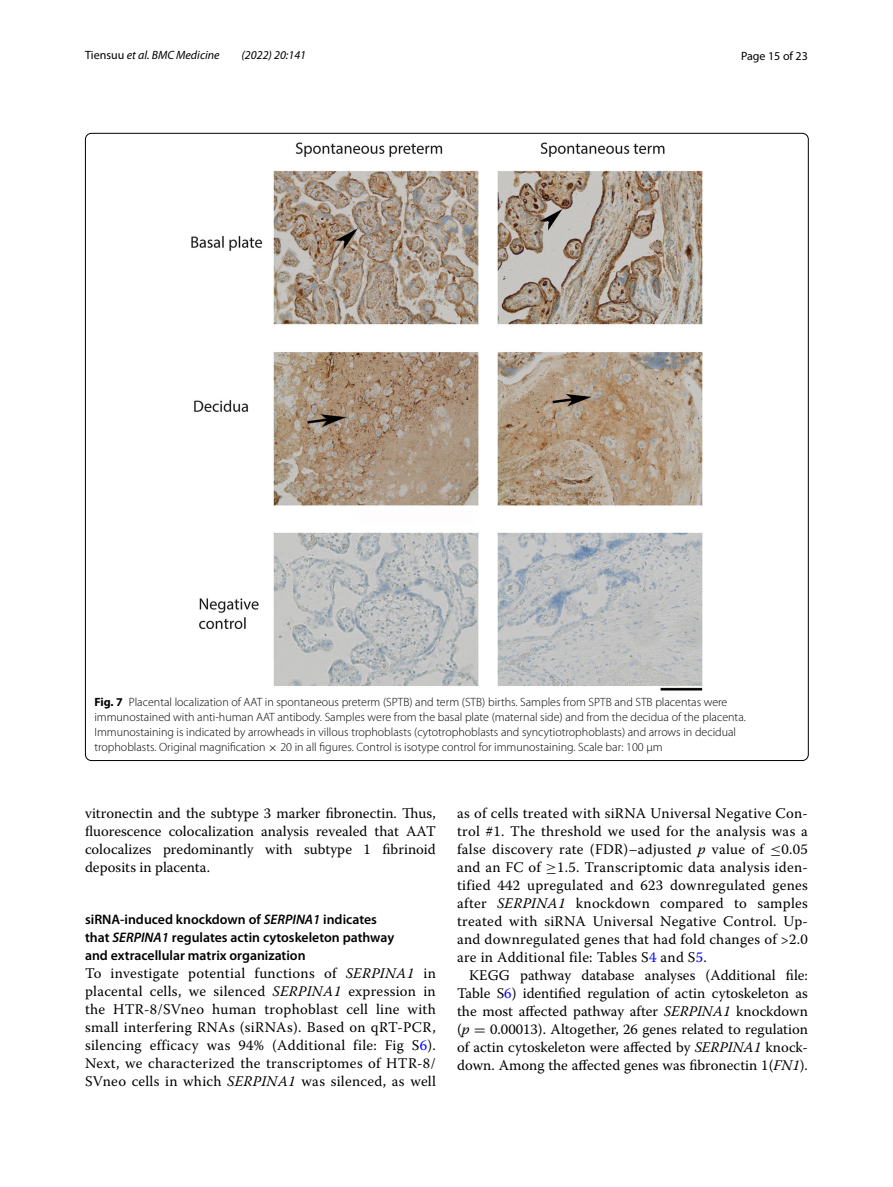
<style>
.page{position:relative;width:893px;height:1187px;background:#fff}
.page>*{position:absolute;margin:0;border:0;box-sizing:border-box;transform-origin:0 0}
.t1{font:14.7px/18px "Warnock Pro";letter-spacing:.015em;color:#000;text-align:justify}
.t2{font:600 13.8px/18px "Myriad Pro";color:#000}
.t3{font:300 12px/15px "Myriad Pro";color:#000}
.t4{font:italic 12px "Myriad Pro";color:#000}
.t5{font:12px "Myriad Pro";color:#000}
.s1{font-style:normal}
.s2{font-weight:700}
.s3{font-family:"MTSY";font-weight:400}
.s4{font-style:italic}
.s5{color:#00f}
.s6{font-family:"MTSY"}
</style>
<div class="page">
<img style="left:192px;top:142px;width:510px;height:548px">
<p class="t4" style="left:85px;top:48px;width:136px"><span class="s1">Tiensuu</span> et al. BMC Medicine</p>
<p class="t4" style="left:242px;top:48px;width:66px">(2022) 20:141</p>
<p class="t5" style="left:741px;top:48px;width:68px">Page 15 of 23</p>
<p class="t3" style="left:94px;top:694px;width:653px"><span class="s2">Fig. 7</span> Placental localization of AAT in spontaneous preterm (SPTB) and term (STB) births. Samples from SPTB and STB placentas were immunostained with anti-human AAT antibody. Samples were from the basal plate (maternal side) and from the decidua of the placenta.<br>Immunostaining is indicated by arrowheads in villous trophoblasts (cytotrophoblasts and syncytiotrophoblasts) and arrows in decidual trophoblasts. Original magnification <span class="s3">×</span> 20 in all figures. Control is isotype control for immunostaining. Scale bar: 100 μm</p>
<p class="t1" style="left:85px;top:804px;width:352px">vitronectin and the subtype 3 marker fibronectin. Thus, fluorescence colocalization analysis revealed that AAT colocalizes predominantly with subtype 1 fibrinoid deposits in placenta.</p>
<p class="t2" style="left:85px;top:910px;width:311px">siRNA‑induced knockdown of <span class="s4">SERPINA1</span> indicates that <span class="s4">SERPINA1</span> regulates actin cytoskeleton pathway and extracellular matrix organization</p>
<p class="t1" style="left:85px;top:964px;width:352px">To investigate potential functions of <span class="s4">SERPINA1</span> in placental cells, we silenced <span class="s4">SERPINA1</span> expression in the HTR-8/SVneo human trophoblast cell line with small interfering RNAs (siRNAs). Based on qRT-PCR, silencing efficacy was 94% (Additional file: Fig S<span class="s5">6</span>).<br>Next, we characterized the transcriptomes of HTR-8/ SVneo cells in which <span class="s4">SERPINA1</span> was silenced, as well</p>
<p class="t1" style="left:457px;top:804px;width:352px">as of cells treated with siRNA Universal Negative Con&shy;trol #1. The threshold we used for the analysis was a false discovery rate (FDR)–adjusted <span class="s4">p</span> value of <span class="s6">≤</span>0.05 and an FC of <span class="s6">≥</span>1.5. Transcriptomic data analysis iden&shy;tified 442 upregulated and 623 downregulated genes after <span class="s4">SERPINA1</span> knockdown compared to samples treated with siRNA Universal Negative Control. Up&shy;and downregulated genes that had fold changes of &gt;2.0 are in Additional file: Tables S<span class="s5">4</span> and S<span class="s5">5</span>.</p>
<p class="t1" style="left:457px;top:966px;width:352px;text-indent:12px">KEGG pathway database analyses (Additional file:<br>Table S<span class="s5">6</span>) identified regulation of actin cytoskeleton as the most affected pathway after <span class="s4">SERPINA1</span> knockdown (<span class="s4">p</span> <span class="s6">=</span> 0.00013). Altogether, 26 genes related to regulation of actin cytoskeleton were affected by <span class="s4">SERPINA1</span> knock&shy;down. Among the affected genes was fibronectin 1(<span class="s4">FN1</span>).</p>
</div>
